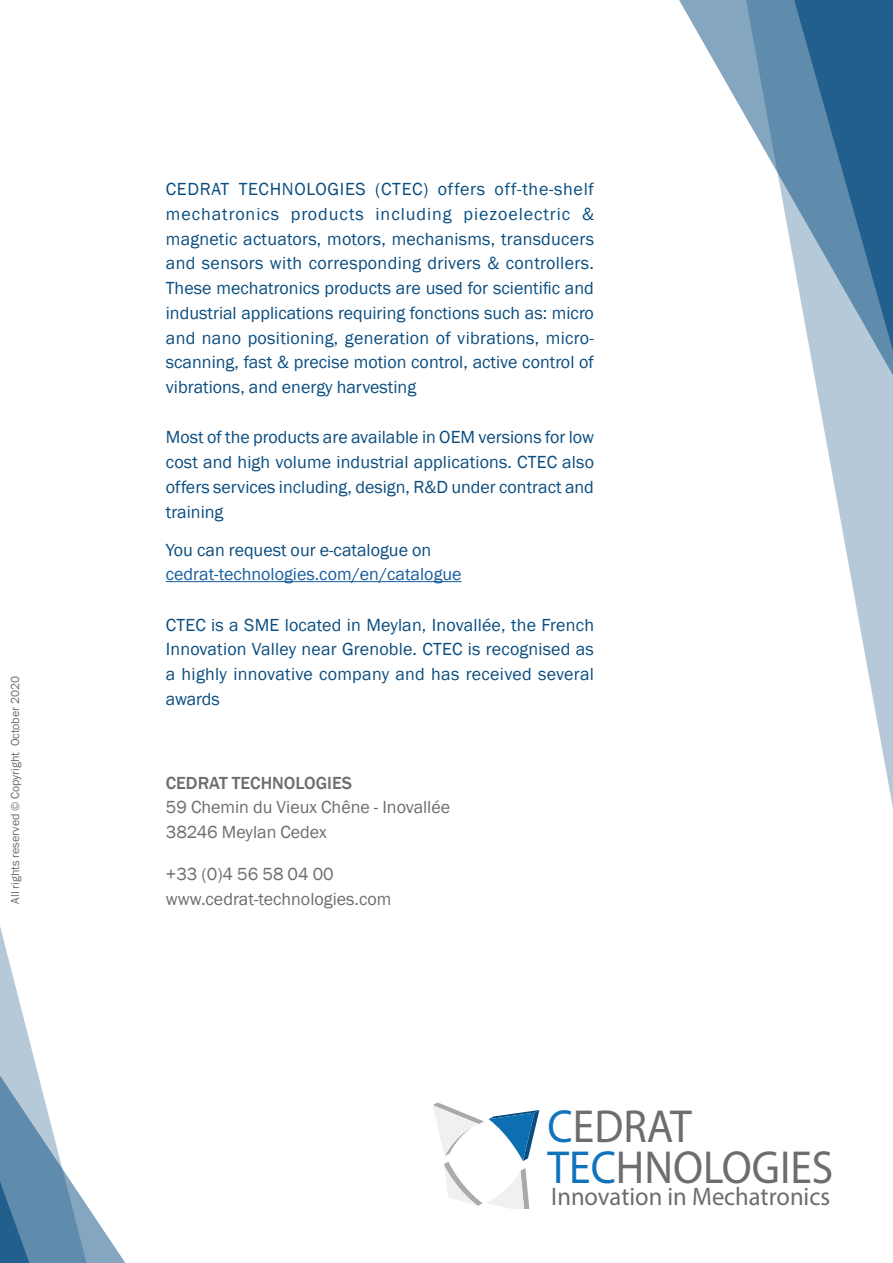
<style>
.page{position:relative;width:893px;height:1263px;background:#fff}
.page>*{position:absolute;margin:0;border:0;box-sizing:border-box;transform-origin:0 0}
.t1{font:46.5px/41.1px "Myriad Pro";color:#6c6d70;scale:.94 1}
.t2{font:25.5px "Myriad Pro";color:#6c6d70;scale:.96 1}
.texte_standard{font:18px/24.8px "Franklin Gothic";color:#0a4d80;text-align:justify}
.t3{font:18px/24.8px "Franklin Gothic";color:#6c6d70}
.texte_standard-2{font:18px/24.8px "Franklin Gothic";color:#175d9e}
.t4{font:12px "Franklin Gothic";color:#6c6d70}
.s1{color:#0a4d80}
.s2{font-weight:500}
.s3{color:#1074bc}
</style>
<div class="page">
<svg style="left:679px;top:0;width:214px;height:808px"></svg>
<svg style="left:0;top:581px;width:307px;height:682px"></svg>
<hr style="left:166px;top:581px;width:296px;height:1px;background:#175d9e">
<svg style="left:433px;top:1102px;width:106px;height:107px"></svg>
<p class="t4" style="left:8px;top:904px;width:229px;rotate:-90deg">All rights reserved © Copyright October 2020</p>
<p class="texte_standard" style="left:166px;top:177px;width:430px">CEDRAT TECHNOLOGIES (CTEC) offers off-the-shelf mechatronics products including piezoelectric &amp; magnetic actuators, motors, mechanisms, transducers and sensors with corresponding drivers &amp; controllers.<br>These mechatronics products are used for scientific and industrial applications requiring fonctions such as: micro and nano positioning, generation of vibrations, micro&shy;scanning, fast &amp; precise motion control, active control of vibrations, and energy harvesting</p>
<p class="texte_standard" style="left:166px;top:425px;width:430px">Most of the products are available in OEM versions for low cost and high volume industrial applications. CTEC also offers services including, design, R&amp;D under contract and training</p>
<p class="texte_standard-2" style="left:166px;top:537px;width:297px"><span class="s1">You can request our e-catalogue on </span>cedrat-technologies.com/en/catalogue</p>
<p class="texte_standard" style="left:166px;top:612px;width:430px">CTEC is a SME located in Meylan, Inovallée, the French Innovation Valley near Grenoble. CTEC is recognised as a highly innovative company and has received several awards</p>
<p class="t3" style="left:166px;top:771px;width:286px"><span class="s2">CEDRAT TECHNOLOGIES<br></span>59 Chemin du Vieux Chêne - Inovallée<br>38246 Meylan Cedex</p>
<p class="t3" style="left:166px;top:862px;width:170px">+33 (0)4 56 58 04 00</p>
<p class="t3" style="left:166px;top:887px;width:227px">www.cedrat-technologies.com</p>
<h1 class="t1" style="left:548px;top:1105px;width:305px"><span class="s3">C</span>EDRAT<br><span class="s3">TEC</span>HNOLOGIES</h1>
<h2 class="t2" style="left:551px;top:1181px;width:292px">Innovation in Mechatronics</h2>
</div>
